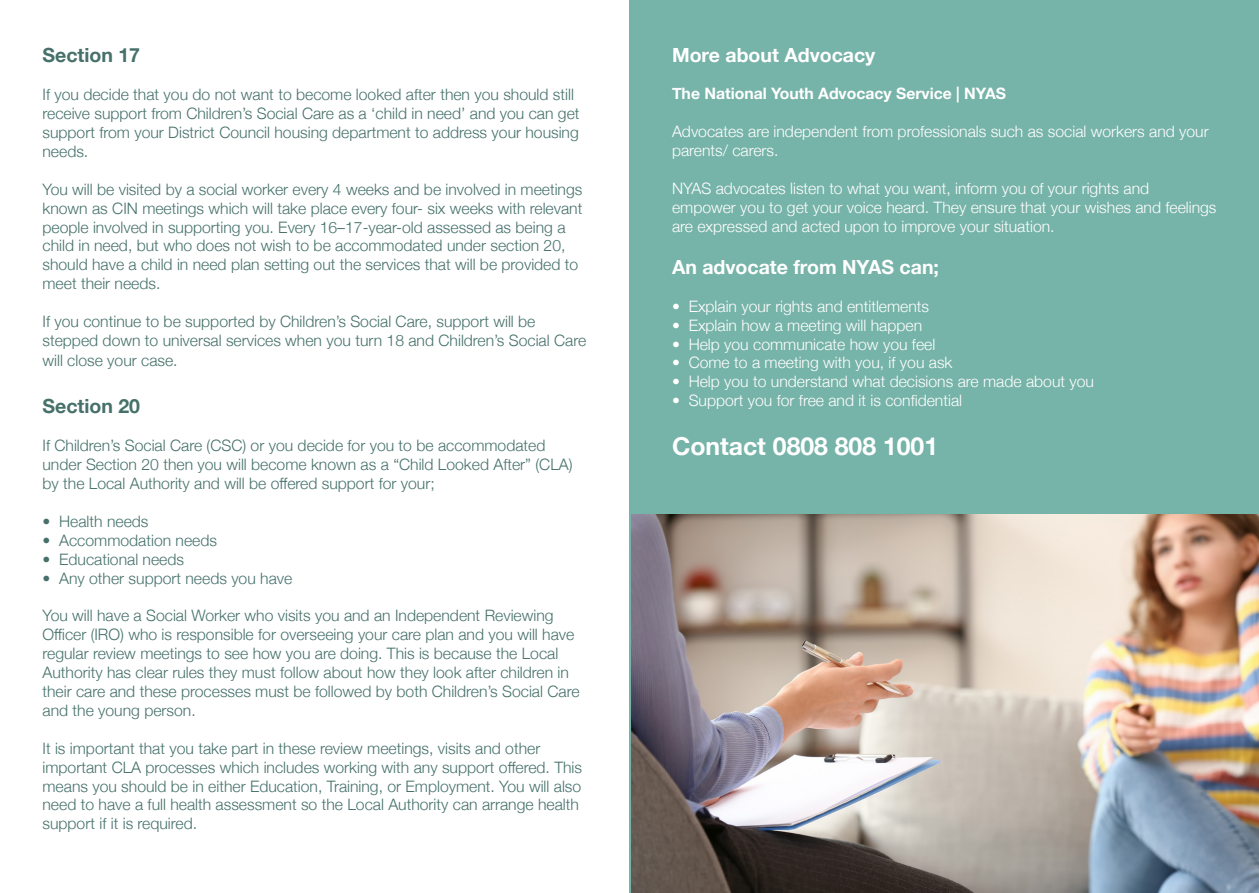
<style>
.page{position:relative;width:1259px;height:893px;background:#fff}
.page>*{position:absolute;margin:0;border:0;box-sizing:border-box;transform-origin:0 0}
.t1{font:700 24.75px "Helvetica Neue";color:#fff}
.t2{font:700 19.5px "Helvetica Neue";color:#fff}
.t3{font:700 19.5px "Helvetica Neue";color:#46716a}
.t4{font:300 15.75px/18.9px "Helvetica Neue";color:#46716a}
.t5{font:300 15.75px/18.9px "Helvetica Neue";color:#fff}
.t6{font:700 15.75px "Helvetica Neue";color:#fff}
</style>
<div class="page">
<div style="left:629px;top:0;width:630px;height:893px;background:#76b3a8"></div>
<img style="left:631px;top:514px;width:628px;height:379px">
<p class="t3" style="left:43px;top:39px;width:99px">Section 17</p>
<p class="t4" style="left:43px;top:84px;width:538px">If you decide that you do not want to become looked after then you should still receive support from Children’s Social Care as a ‘child in need’ and you can get support from your District Council housing department to address your housing needs.</p>
<p class="t4" style="left:43px;top:179px;width:541px">You will be visited by a social worker every 4 weeks and be involved in meetings known as CIN meetings which will take place every four- six weeks with relevant people involved in supporting you. Every 16–17-year-old assessed as being a child in need, but who does not wish to be accommodated under section 20, should have a child in need plan setting out the services that will be provided to meet their needs.</p>
<p class="t4" style="left:43px;top:311px;width:545px;line-height:19.4px">If you continue to be supported by Children’s Social Care, support will be stepped down to universal services when you turn 18 and Children’s Social Care will close your case.</p>
<p class="t3" style="left:43px;top:390px;width:99px">Section 20</p>
<p class="t4" style="left:43px;top:435px;width:531px">If Children’s Social Care (CSC) or you decide for you to be accommodated under Section 20 then you will become known as a “Child Looked After” (CLA) by the Local Authority and will be offered support for your;</p>
<p class="t4" style="left:43px;top:511px;width:107px">• Health needs</p>
<p class="t4" style="left:43px;top:530px;width:176px">• Accommodation needs</p>
<p class="t4" style="left:43px;top:548px;width:143px">• Educational needs</p>
<p class="t4" style="left:43px;top:567px;width:251px">• Any other support needs you have</p>
<p class="t4" style="left:43px;top:605px;width:538px">You will have a Social Worker who visits you and an Independent Reviewing Officer (IRO) who is responsible for overseeing your care plan and you will have regular review meetings to see how you are doing. This is because the Local Authority has clear rules they must follow about how they look after children in their care and these processes must be followed by both Children’s Social Care and the young person.</p>
<p class="t4" style="left:43px;top:737px;width:541px">It is important that you take part in these review meetings, visits and other important CLA processes which includes working with any support offered. This means you should be in either Education, Training, or Employment. You will also need to have a full health assessment so the Local Authority can arrange health support if it is required.</p>
<p class="t2" style="left:672px;top:39px;width:205px">More about Advocacy</p>
<p class="t6" style="left:672px;top:81px;width:336px">The National Youth Advocacy Service | NYAS</p>
<p class="t5" style="left:672px;top:121px;width:538px">Advocates are independent from professionals such as social workers and your parents/ carers.</p>
<p class="t5" style="left:672px;top:178px;width:546px">NYAS advocates listen to what you want, inform you of your rights and empower you to get your voice heard. They ensure that your wishes and feelings are expressed and acted upon to improve your situation.</p>
<p class="t2" style="left:672px;top:252px;width:268px">An advocate from NYAS can;</p>
<p class="t5" style="left:672px;top:296px;width:258px">• Explain your rights and entitlements</p>
<p class="t5" style="left:672px;top:314px;width:252px">• Explain how a meeting will happen</p>
<p class="t5" style="left:672px;top:333px;width:265px">• Help you communicate how you feel</p>
<p class="t5" style="left:672px;top:352px;width:282px">• Come to a meeting with you, if you ask</p>
<p class="t5" style="left:672px;top:371px;width:423px">• Help you to understand what decisions are made about you</p>
<p class="t5" style="left:672px;top:390px;width:291px">• Support you for free and it is confidential</p>
<p class="t1" style="left:672px;top:427px;width:267px">Contact 0808 808 1001</p>
</div>
